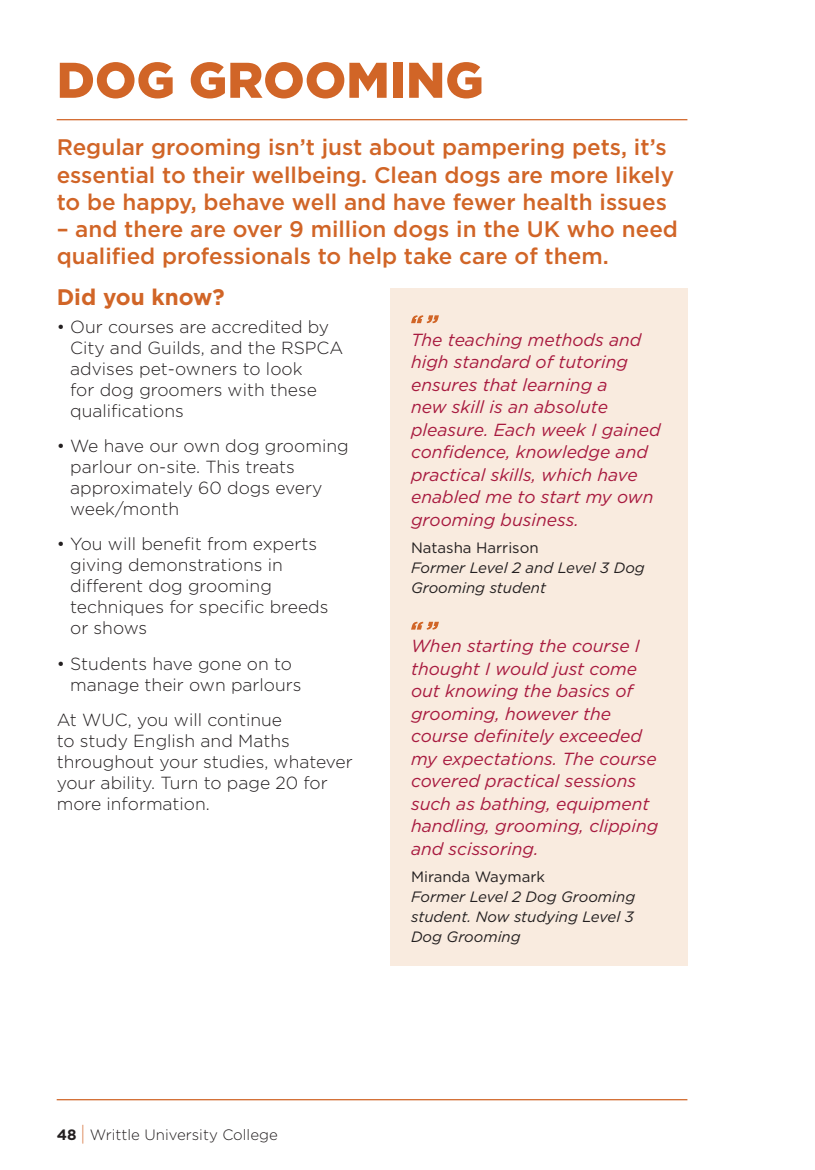
<style>
.page{position:relative;width:815px;height:1170px;background:#fff}
.page>*{position:absolute;margin:0;border:0;box-sizing:border-box;transform-origin:0 0}
.Heading{font:900 50px "Gotham HTF";color:#d16527}
.Stand_first{font:500 22.5px/27px "Gotham HTF";color:#d16527}
.Sub_Heading{font:700 22.5px "Gotham HTF";color:#d16527}
.Body_text{font:300 17.5px/21px "Gotham HTF";color:#231f20}
.Body___space{font:italic 17.5px/22.5px "Gotham HTF";color:#a81a3f}
.Body___space-2{font:italic 15px/20px "Gotham HTF";color:#231f20}
.Body___space-3{font:300 15px "Gotham HTF";color:#231f20}
.s1{font-style:normal}
.s2{font-weight:700}
.s3{font-size:20.25px;color:#d16527}
</style>
<div class="page">
<hr style="left:57px;top:1098px;width:630px;height:2px;background:#d16527">
<hr style="left:57px;top:119px;width:630px;height:1px;background:#d16527">
<div style="left:390px;top:288px;width:297px;height:677px;background:#f9ebdf"></div>
<svg style="left:411px;top:315px;width:28px;height:8px"></svg>
<svg style="left:411px;top:621px;width:28px;height:8px"></svg>
<p class="Heading" style="left:57px;top:51px;width:429px">DOG GROOMING</p>
<p class="Stand_first" style="left:57px;top:133px;width:619px">Regular grooming isn’t just about pampering pets, it’s essential to their wellbeing. Clean dogs are more likely to be happy, behave well and have fewer health issues</p>
<p class="Stand_first" style="left:57px;top:214px;width:623px">– and there are over 9 million dogs in the UK who need qualified professionals to help take care of them.</p>
<p class="Sub_Heading" style="left:57px;top:284px;width:169px">Did you know?</p>
<p class="Body_text" style="left:70px;top:316px;width:275px;text-indent:-13px">• Our courses are accredited by<br>City and Guilds, and the RSPCA advises pet-owners to look<br>for dog groomers with these qualifications</p>
<p class="Body_text" style="left:70px;top:435px;width:280px;text-indent:-13px">• We have our own dog grooming parlour on-site. This treats approximately 60 dogs every week/month</p>
<p class="Body_text" style="left:70px;top:533px;width:260px;text-indent:-13px">• You will benefit from experts giving demonstrations in different dog grooming techniques for specific breeds or shows</p>
<p class="Body_text" style="left:70px;top:652px;width:233px;text-indent:-13px">• Students have gone on to manage their own parlours</p>
<p class="Body_text" style="left:57px;top:708px;width:298px">At WUC, you will continue<br>to study English and Maths throughout your studies, whatever your ability. Turn to page 20 for more information.</p>
<p class="Body___space" style="left:411px;top:328px;width:251px">The teaching methods and high standard of tutoring ensures that learning a<br>new skill is an absolute pleasure. Each week I gained confidence, knowledge and practical skills, which have enabled me to start my own grooming business.</p>
<p class="Body___space-2" style="left:411px;top:537px;width:235px"><span class="s1">Natasha Harrison<br></span>Former Level 2 and Level 3 Dog<br>Grooming student</p>
<p class="Body___space" style="left:411px;top:634px;width:249px">When starting the course I thought I would just come out knowing the basics of grooming, however the course definitely exceeded my expectations. The course covered practical sessions such as bathing, equipment handling, grooming, clipping and scissoring.</p>
<p class="Body___space-2" style="left:411px;top:866px;width:226px"><span class="s1">Miranda Waymark<br></span>Former Level 2 Dog Grooming student. Now studying Level 3<br>Dog Grooming</p>
<p class="Body___space-3" style="left:57px;top:1126px;width:223px"><span class="s2">48</span> <span class="s3">|</span> Writtle University College</p>
</div>
